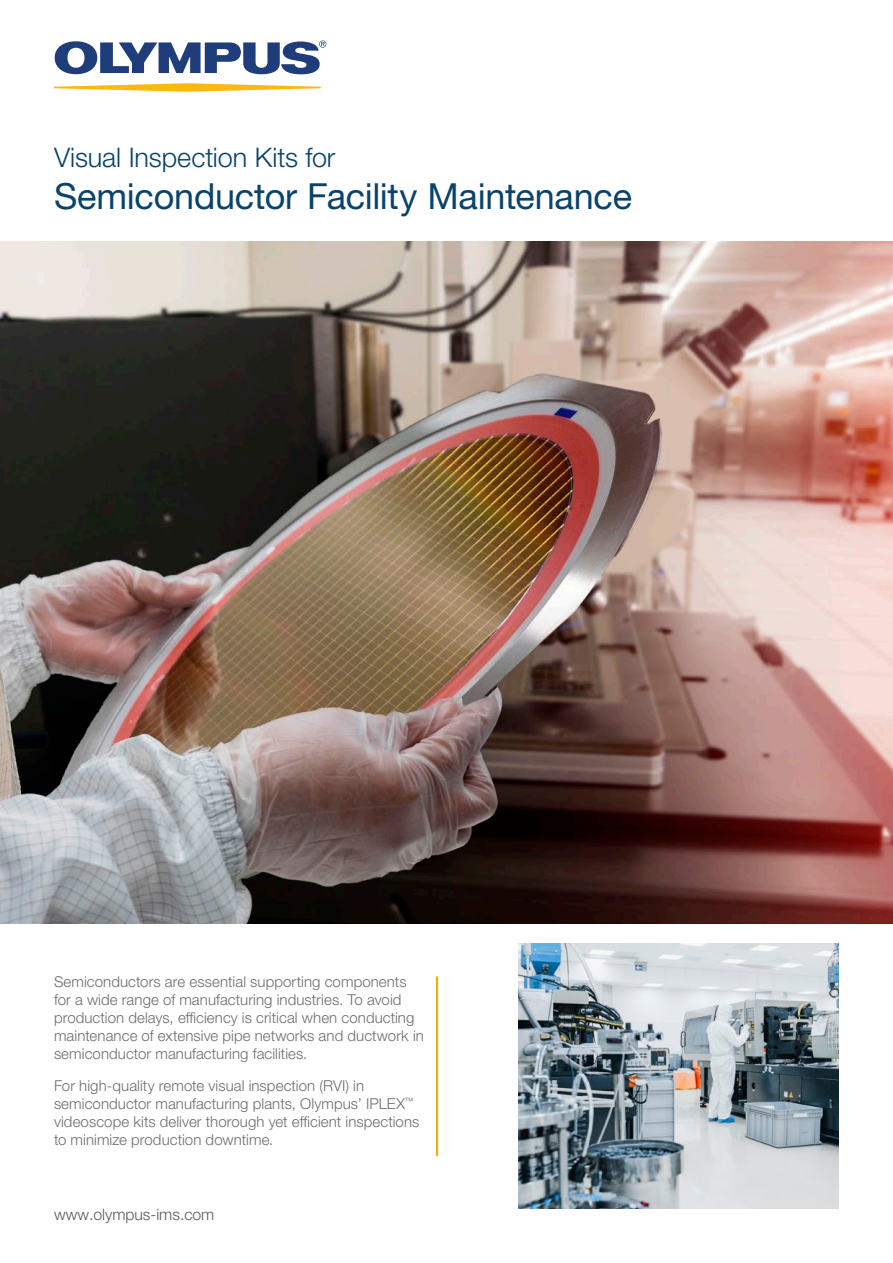
<style>
.page{position:relative;width:893px;height:1263px;background:#fff}
.page>*{position:absolute;margin:0;border:0;box-sizing:border-box;transform-origin:0 0}
.Title_3{font:36px "Helvetica Neue LTW1 G";letter-spacing:-.005em;color:#09436c}
.Title_3-2{font:300 27px "Helvetica Neue LTW1 G";letter-spacing:-.005em;color:#09436c}
.t1{font:300 15.75px "Helvetica Neue LTW1 G";color:#57595b}
.Text{font:300 15px/18px "Helvetica Neue LTW1 G";letter-spacing:.005em;color:#6d6d71}
</style>
<div class="page">
<img style="left:0;top:241px;width:893px;height:682px">
<img style="left:518px;top:943px;width:321px;height:266px">
<hr style="left:436px;top:976px;width:2px;height:180px;background:#eeb110">
<svg style="left:54px;top:83px;width:267px;height:9px"></svg>
<svg style="left:55px;top:41px;width:271px;height:33px"></svg>
<p class="Title_3-2" style="left:54px;top:140px;width:283px">Visual Inspection Kits for</p>
<p class="Title_3" style="left:54px;top:173px;width:580px">Semiconductor Facility Maintenance</p>
<p class="Text" style="left:54px;top:972px;width:371px">Semiconductors are essential supporting components for a wide range of manufacturing industries. To avoid production delays, efficiency is critical when conducting maintenance of extensive pipe networks and ductwork in semiconductor manufacturing facilities.</p>
<p class="Text" style="left:54px;top:1076px;width:367px">For high-quality remote visual inspection (RVI) in semiconductor manufacturing plants, Olympus’ IPLEX<sup>™ </sup>videoscope kits deliver thorough yet efficient inspections to minimize production downtime.</p>
<p class="t1" style="left:54px;top:1205px;width:162px">www.olympus-ims.com</p>
</div>
